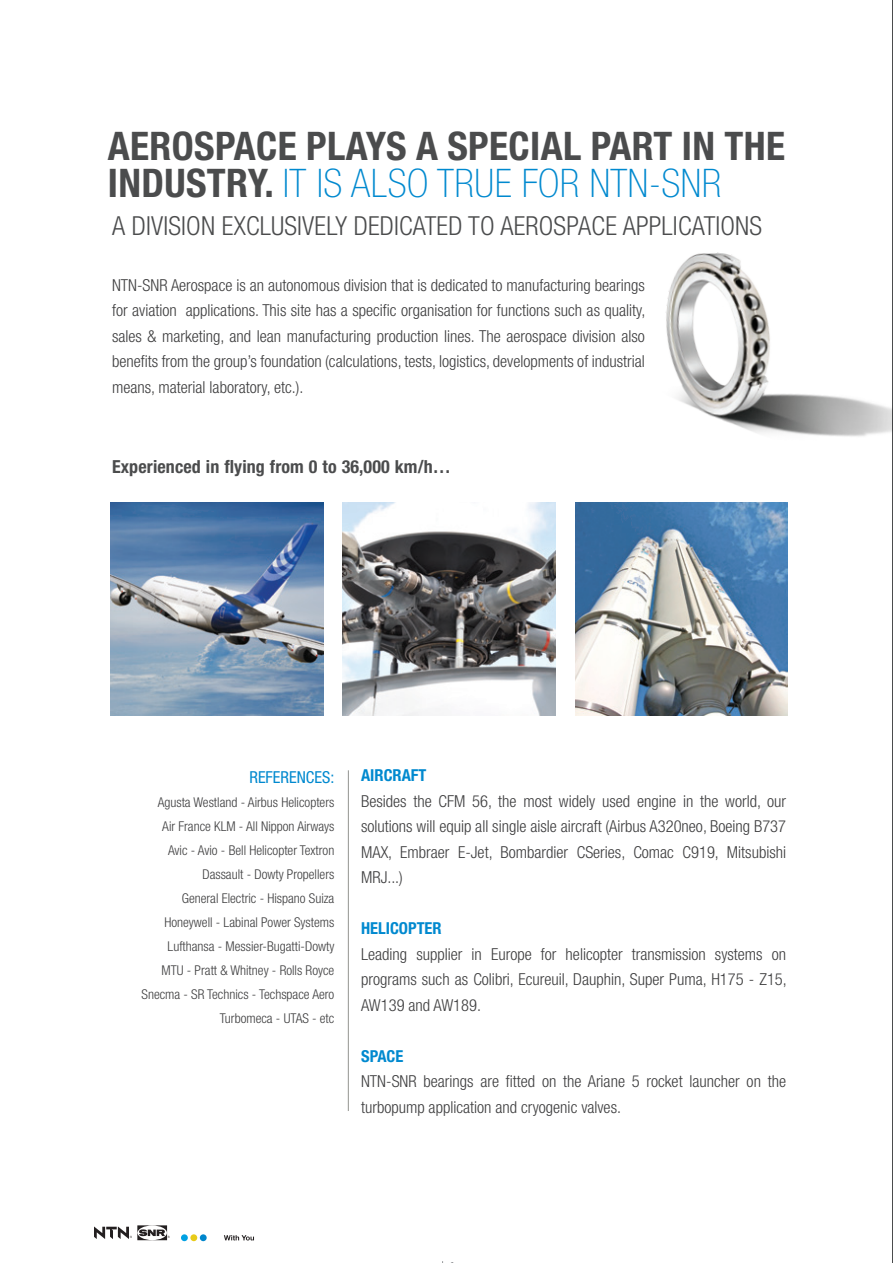
<style>
.page{position:relative;width:893px;height:1263px;background:#fff}
.page>*{position:absolute;margin:0;border:0;box-sizing:border-box;transform-origin:0 0}
.t1{font:700 condensed 39.45px "Helvetica Neue";letter-spacing:.01em;color:#4b4c4d}
.t2{font:100 condensed 39.45px "Helvetica Neue";letter-spacing:.01em;color:#0089cf}
.t3{font:300 condensed 26.25px "Helvetica Neue";letter-spacing:.005em;color:#4b4c4d}
.t4{font:700 condensed 18px "Helvetica Neue";letter-spacing:.005em;color:#4b4c4d}
.t5{font:300 condensed 16.5px/25.5px "Helvetica Neue";color:#3e3e3f;text-align:justify}
.t6{font:700 condensed 16.5px "Helvetica Neue";color:#0089cf}
.t7{font:condensed 16.5px "Helvetica Neue";color:#0089cf}
.t8{font:300 condensed 13.5px/24px "Helvetica Neue";color:#3e3e3f;text-align:right}
.s1{font-weight:700;color:#4b4c4d}
</style>
<div class="page">
<hr style="left:348px;top:770px;width:1px;height:341px;background:#939490">
<svg style="left:94px;top:1225px;width:76px;height:15px"></svg>
<svg style="left:224px;top:1235px;width:30px;height:5px"></svg>
<div style="left:181px;top:1234px;width:7px;height:7px;background:#00a1e3;border-radius:50%"></div>
<div style="left:200px;top:1234px;width:7px;height:7px;background:#0086cc;border-radius:50%"></div>
<div style="left:190px;top:1234px;width:7px;height:7px;background:#e8cb19;border-radius:50%"></div>
<img style="left:111px;top:503px;width:212px;height:212px">
<img style="left:343px;top:503px;width:212px;height:212px">
<img style="left:575px;top:503px;width:213px;height:212px">
<img style="left:666px;top:247px;width:227px;height:206px">
<h1 class="t1" style="left:108px;top:122px;width:524px">AEROSPACE PLAYS A SPECIAL PART</h1>
<h1 class="t1" style="left:682px;top:122px;width:105px">IN THE</h1>
<h1 class="t2" style="left:108px;top:161px;width:574px"><span class="s1">INDUSTRY.</span> IT IS ALSO TRUE FOR NTN -SNR</h1>
<h2 class="t3" style="left:112px;top:210px;width:637px">A division exclusively dedicated to aerospace applications</h2>
<p class="t5" style="left:112px;top:272px;width:535px">NTN-SNR Aerospace is an autonomous division that is dedicated to manufacturing bearings for aviation applications. This site has a specific organisation for functions such as quality, sales &amp; marketing, and lean manufacturing production lines. The aerospace division also benefits from the group’s foundation (calculations, tests, logistics, developments of industrial means, material laboratory, etc.).</p>
<p class="t4" style="left:112px;top:456px;width:340px">EXPERIENCED IN FLYING FROM 0 TO 36,000 KM/H…</p>
<p class="t7" style="left:249px;top:767px;width:86px">REFERENCES:</p>
<p class="t8" style="left:142px;top:790px;width:194px">Agusta Westland - Airbus Helicopters Air France KLM - All Nippon Airways Avic - Avio - Bell Helicopter Textron Dassault - Dowty Propellers<br>General Electric - Hispano Suiza Honeywell - Labinal Power Systems Lufthansa - Messier-Bugatti-Dowty<br>MTU - Pratt &amp; Whitney - Rolls Royce Snecma - SR Technics - Techspace Aero Turbomeca - UTAS - etc</p>
<p class="t6" style="left:361px;top:765px;width:64px">AIRCRAFT</p>
<p class="t5" style="left:361px;top:788px;width:427px">Besides the CFM 56, the most widely used engine in the world, our solutions will equip all single aisle aircraft (Airbus A320neo, Boeing B737<br>MAX, Embraer E-Jet, Bombardier CSeries, Comac C919, Mitsubishi MRJ...)</p>
<p class="t6" style="left:361px;top:918px;width:78px">HELICOPTER</p>
<p class="t5" style="left:361px;top:941px;width:427px">Leading supplier in Europe for helicopter transmission systems on programs such as Colibri, Ecureuil, Dauphin, Super Puma, H175 - Z15, AW139 and AW189.</p>
<p class="t6" style="left:361px;top:1046px;width:44px">SPACE</p>
<p class="t5" style="left:361px;top:1068px;width:426px">NTN-SNR bearings are fitted on the Ariane 5 rocket launcher on the turbopump application and cryogenic valves.</p>
</div>
